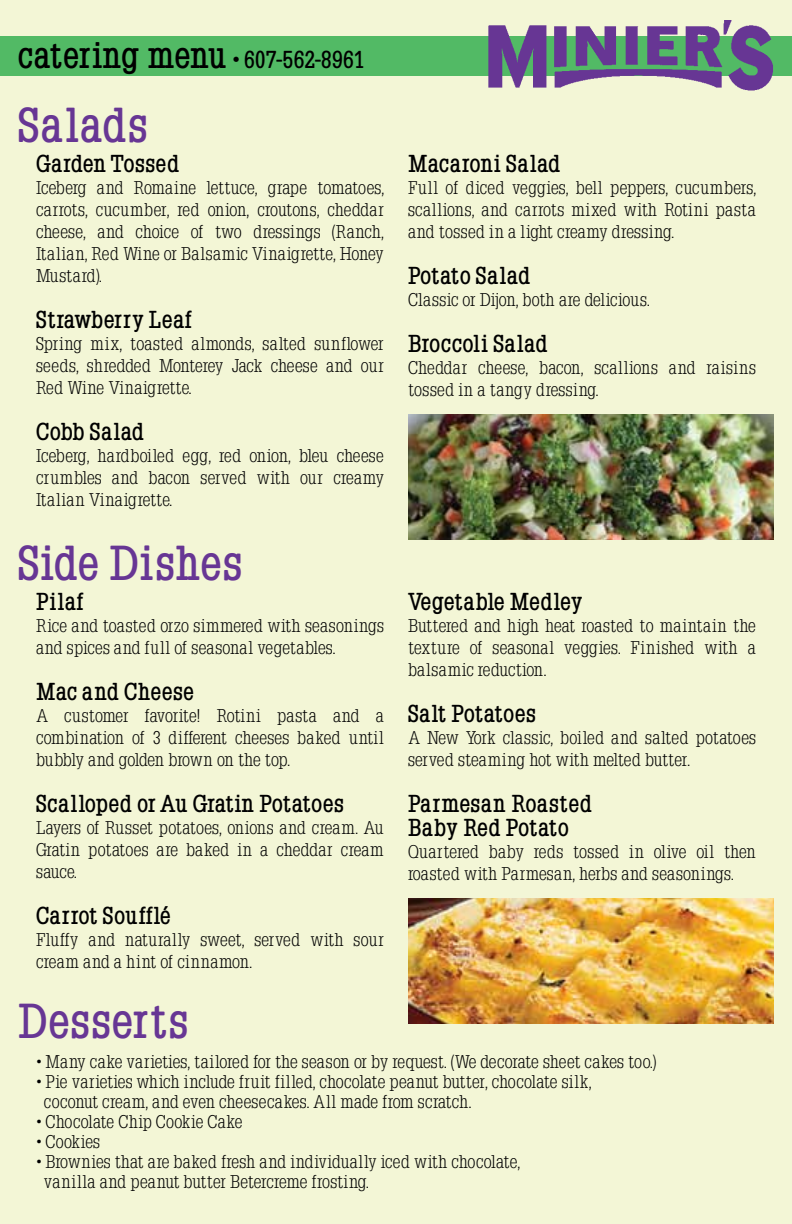
<style>
.page{position:relative;width:792px;height:1224px;background:#fff}
.page>*{position:absolute;margin:0;border:0;box-sizing:border-box;transform-origin:0 0}
.t1{font:700 48px "Napoleon";letter-spacing:.035em;color:#673694}
.t2{font:700 24px/24px "Napoleon";letter-spacing:.035em;color:#000}
.t3{font:700 24px "Napoleon";letter-spacing:.015em;color:#000}
.t4{font:700 24px "Napoleon";color:#000}
.t5{font:300 18px/22px "Napoleon";color:#000;text-align:justify}
.t6{font:300 18px/22px "Napoleon";letter-spacing:.025em;color:#000}
.t7{font:300 18px "Napoleon";letter-spacing:.02em;color:#000}
.s1{font-size:36px}
</style>
<div class="page">
<div style="left:1px;top:1px;width:790px;height:1222px;background:#f3f6d6"></div>
<div style="left:0;top:36px;width:792px;height:40px;background:#52ba65"></div>
<img style="left:488px;top:20px;width:285px;height:70px">
<img style="left:408px;top:414px;width:366px;height:125px">
<img style="left:408px;top:898px;width:366px;height:125px">
<h2 class="t2" style="left:18px;top:48px;width:347px"><span class="s1">catering menu</span> • 607-562-8961</h2>
<h1 class="t1" style="left:18px;top:99px;width:131px">Salads</h1>
<h2 class="t2" style="left:36px;top:152px;width:145px">Garden Tossed</h2>
<p class="t5" style="left:36px;top:177px;width:350px">Iceberg and Romaine lettuce, grape tomatoes, carrots, cucumber, red onion, croutons, cheddar cheese, and choice of two dressings (Ranch, Italian, Red Wine or Balsamic Vinaigrette, Honey Mustard).</p>
<h2 class="t2" style="left:36px;top:308px;width:158px">Strawberry Leaf</h2>
<p class="t5" style="left:36px;top:333px;width:350px">Spring mix, toasted almonds, salted sunflower seeds, shredded Monterey Jack cheese and our Red Wine Vinaigrette.</p>
<h2 class="t2" style="left:36px;top:420px;width:110px">Cobb Salad</h2>
<p class="t5" style="left:36px;top:445px;width:350px">Iceberg, hardboiled egg, red onion, bleu cheese crumbles and bacon served with our creamy Italian Vinaigrette.</p>
<h1 class="t1" style="left:18px;top:536px;width:225px">Side Dishes</h1>
<h2 class="t2" style="left:36px;top:590px;width:50px">Pilaf</h2>
<p class="t5" style="left:36px;top:614px;width:349px">Rice and toasted orzo simmered with seasonings and spices and full of seasonal vegetables.</p>
<h2 class="t2" style="left:36px;top:680px;width:159px">Mac and Cheese</h2>
<p class="t5" style="left:36px;top:704px;width:350px">A customer favorite! Rotini pasta and a combination of 3 different cheeses baked until bubbly and golden brown on the top.</p>
<h2 class="t3" style="left:36px;top:790px;width:309px">Scalloped or Au Gratin Potatoes</h2>
<p class="t5" style="left:36px;top:816px;width:350px">Layers of Russet potatoes, onions and cream. Au Gratin potatoes are baked in a cheddar cream sauce.</p>
<h2 class="t2" style="left:36px;top:904px;width:136px">Carrot Soufflé</h2>
<p class="t5" style="left:36px;top:928px;width:349px">Fluffy and naturally sweet, served with sour cream and a hint of cinnamon.</p>
<h1 class="t1" style="left:18px;top:995px;width:171px">Desserts</h1>
<h2 class="t2" style="left:408px;top:152px;width:154px">Macaroni Salad</h2>
<p class="t5" style="left:408px;top:177px;width:350px">Full of diced veggies, bell peppers, cucumbers, scallions, and carrots mixed with Rotini pasta and tossed in a light creamy dressing.</p>
<h2 class="t2" style="left:408px;top:264px;width:124px">Potato Salad</h2>
<p class="t5" style="left:408px;top:289px;width:243px">Classic or Dijon, both are delicious.</p>
<h2 class="t2" style="left:408px;top:332px;width:141px">Broccoli Salad</h2>
<p class="t6" style="left:408px;top:357px;width:350px">Cheddar cheese, bacon, scallions and raisins tossed in a tangy dressing.</p>
<h2 class="t4" style="left:408px;top:588px;width:176px">Vegetable Medley</h2>
<p class="t5" style="left:408px;top:614px;width:350px">Buttered and high heat roasted to maintain the texture of seasonal veggies. Finished with a balsamic reduction.</p>
<h2 class="t2" style="left:408px;top:702px;width:129px">Salt Potatoes</h2>
<p class="t5" style="left:408px;top:726px;width:349px">A New York classic, boiled and salted potatoes served steaming hot with melted butter.</p>
<h2 class="t2" style="left:408px;top:792px;width:185px">Parmesan Roasted<br>Baby Red Potato</h2>
<p class="t5" style="left:408px;top:840px;width:350px">Quartered baby reds tossed in olive oil then roasted with Parmesan, herbs and seasonings.</p>
<p class="t5" style="left:36px;top:1050px;width:622px">• Many cake varieties, tailored for the season or by request. (We decorate sheet cakes too.)</p>
<p class="t5" style="left:44px;top:1071px;width:549px;line-height:20px;text-indent:-8px">• Pie varieties which include fruit filled, chocolate peanut butter, chocolate silk, coconut cream, and even cheesecakes. All made from scratch.</p>
<p class="t7" style="left:36px;top:1111px;width:208px">• Chocolate Chip Cookie Cake</p>
<p class="t5" style="left:36px;top:1130px;width:66px">• Cookies</p>
<p class="t5" style="left:44px;top:1151px;width:478px;line-height:20px;text-indent:-8px">• Brownies that are baked fresh and individually iced with chocolate, vanilla and peanut butter Betercreme frosting.</p>
</div>
